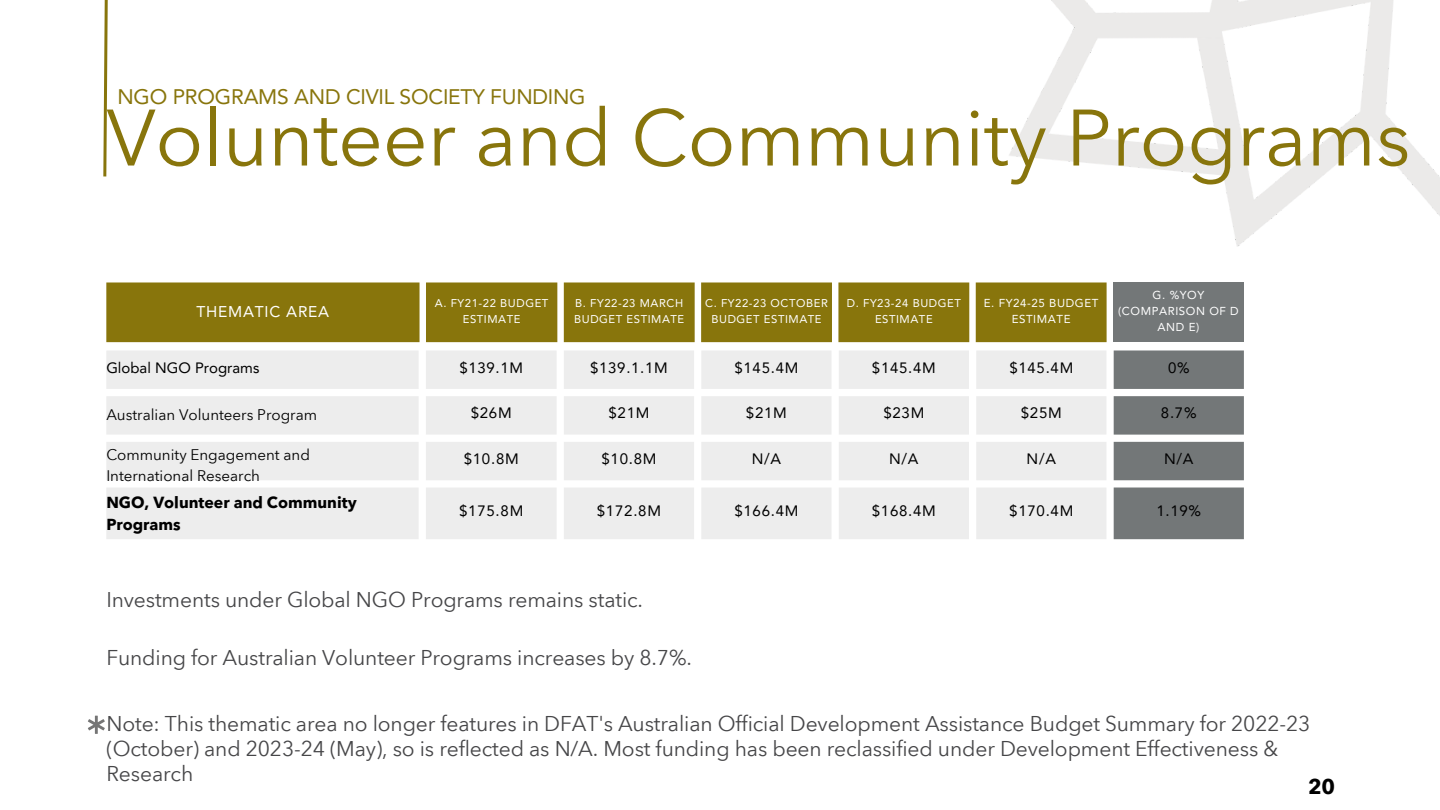
<style>
.page{position:relative;width:1440px;height:810px;background:#fff}
.page>*{position:absolute;margin:0;border:0;box-sizing:border-box;transform-origin:0 0}
.t1{font:79px "Avenir Next Thai Modern";letter-spacing:-.005em;color:#88750c}
.t2{font:21.1px/24.8px "Avenir Next Thai Modern";letter-spacing:-.005em;color:#464648}
.t3{font:21.1px "Avenir LT Pro";letter-spacing:-.01em;color:#88750c}
.t4{font:700 21.1px "Avenir Next Arabic";color:#000}
.t5{font:700 15.9px/21.8px "Avenir Next Thai Modern";color:#000}
.t6{font:15.6px "Avenir LT Pro";letter-spacing:.05em;color:#fff}
.t7{font:15.1px "Avenir LT Pro";letter-spacing:.05em;color:#000}
.t8{font:15.1px/21px "Avenir Next Thai Modern";color:#000}
.t9{font:15.1px "Avenir Next Thai Trad";color:#000}
.t10{font:15px "Avenir LT Pro";letter-spacing:.05em;color:#000}
.t11{font:15px "Avenir LT Pro";color:#000}
.t12{font:11.5px/16px "Avenir LT Pro";letter-spacing:.05em;color:#fff;text-align:center}
.t13{font:11.3px/15.4px "Avenir LT Pro";letter-spacing:.05em;color:#fff;text-align:center}
</style>
<div class="page">
<svg style="left:103px;top:0;width:5px;height:177px"></svg>
<img style="left:1009px;top:0;width:431px;height:247px">
<svg style="left:106px;top:351px;width:1000px;height:188px;fill:#ededed"></svg>
<svg style="left:1114px;top:351px;width:130px;height:188px;background:#838687"></svg>
<div style="left:106px;top:282px;width:1001px;height:60px;background:#88750c"></div>
<div style="left:1113px;top:282px;width:131px;height:60px;background:#737778"></div>
<svg style="left:88px;top:716px;width:17px;height:18px"></svg>
<p class="t3" style="left:117px;top:88px;width:470px">NGO PROGRAMS AND CIVIL SOCIETY FUNDING</p>
<p class="t1" style="left:106px;top:76px;width:1306px">Volunteer and Community Programs</p>
<p class="t6" style="left:197px;top:305px;width:134px">THEMATIC AREA</p>
<p class="t13" style="left:435px;top:297px;width:115px">A. FY21-22 BUDGET<br>ESTIMATE</p>
<p class="t13" style="left:574px;top:297px;width:112px;text-align:left">B. FY22-23 MARCH<br>BUDGET ESTIMATE</p>
<p class="t13" style="left:705px;top:297px;width:124px">C. FY22-23 OCTOBER<br>BUDGET ESTIMATE</p>
<p class="t13" style="left:847px;top:297px;width:115px">D. FY23-24 BUDGET<br>ESTIMATE</p>
<p class="t12" style="left:984px;top:296px;width:116px">E. FY24-25 BUDGET<br>ESTIMATE</p>
<p class="t12" style="left:1118px;top:288px;width:122px">G. %YOY (COMPARISON OF D<br>AND E)</p>
<p class="t11" style="left:106px;top:362px;width:155px">Global NGO Programs</p>
<p class="t9" style="left:106px;top:406px;width:212px">Australian Volunteers Program</p>
<p class="t8" style="left:106px;top:443px;width:205px">Community Engagement and<br>International Research</p>
<h4 class="t5" style="left:106px;top:491px;width:252px">NGO, Volunteer and Community<br>Programs</h4>
<h1 class="t10" style="left:459px;top:361px;width:65px">$139.1M</h1>
<h2 class="t10" style="left:590px;top:361px;width:79px">$139.1.1M</h2>
<p class="t10" style="left:735px;top:361px;width:65px">$145.4M</p>
<p class="t10" style="left:872px;top:361px;width:65px">$145.4M</p>
<p class="t10" style="left:1009px;top:361px;width:65px">$145.4M</p>
<p class="t10" style="left:1168px;top:361px;width:23px">0%</p>
<p class="t7" style="left:471px;top:407px;width:43px">$26M</p>
<p class="t7" style="left:608px;top:407px;width:43px">$21M</p>
<p class="t7" style="left:746px;top:407px;width:43px">$21M</p>
<p class="t7" style="left:883px;top:407px;width:43px">$23M</p>
<p class="t7" style="left:1021px;top:407px;width:43px">$25M</p>
<p class="t7" style="left:1161px;top:407px;width:37px">8.7%</p>
<p class="t7" style="left:464px;top:452px;width:57px">$10.8M</p>
<p class="t7" style="left:601px;top:452px;width:57px">$10.8M</p>
<p class="t7" style="left:752px;top:452px;width:31px">N/A</p>
<p class="t7" style="left:889px;top:452px;width:31px">N/A</p>
<p class="t7" style="left:1027px;top:452px;width:31px">N/A</p>
<p class="t7" style="left:1164px;top:452px;width:31px">N/A</p>
<p class="t7" style="left:459px;top:505px;width:66px">$175.8M</p>
<p class="t7" style="left:597px;top:505px;width:66px">$172.8M</p>
<p class="t7" style="left:734px;top:505px;width:66px">$166.4M</p>
<p class="t7" style="left:872px;top:505px;width:66px">$168.4M</p>
<p class="t7" style="left:1009px;top:505px;width:66px">$170.4M</p>
<p class="t7" style="left:1156px;top:505px;width:46px">1.19%</p>
<h3 class="t2" style="left:106px;top:586px;width:538px">Investments under Global NGO Programs remains static.</h3>
<p class="t2" style="left:106px;top:644px;width:587px">Funding for Australian Volunteer Programs increases by 8.7%.</p>
<h3 class="t2" style="left:106px;top:710px;width:1205px">Note: This thematic area no longer features in DFAT's Australian Official Development Assistance Budget Summary for 2022-23 (October) and 2023-24 (May), so is reflected as N/A. Most funding has been reclassified under Development Effectiveness &amp;<br>Research</h3>
<h3 class="t4" style="left:1308px;top:774px;width:28px">20</h3>
</div>
